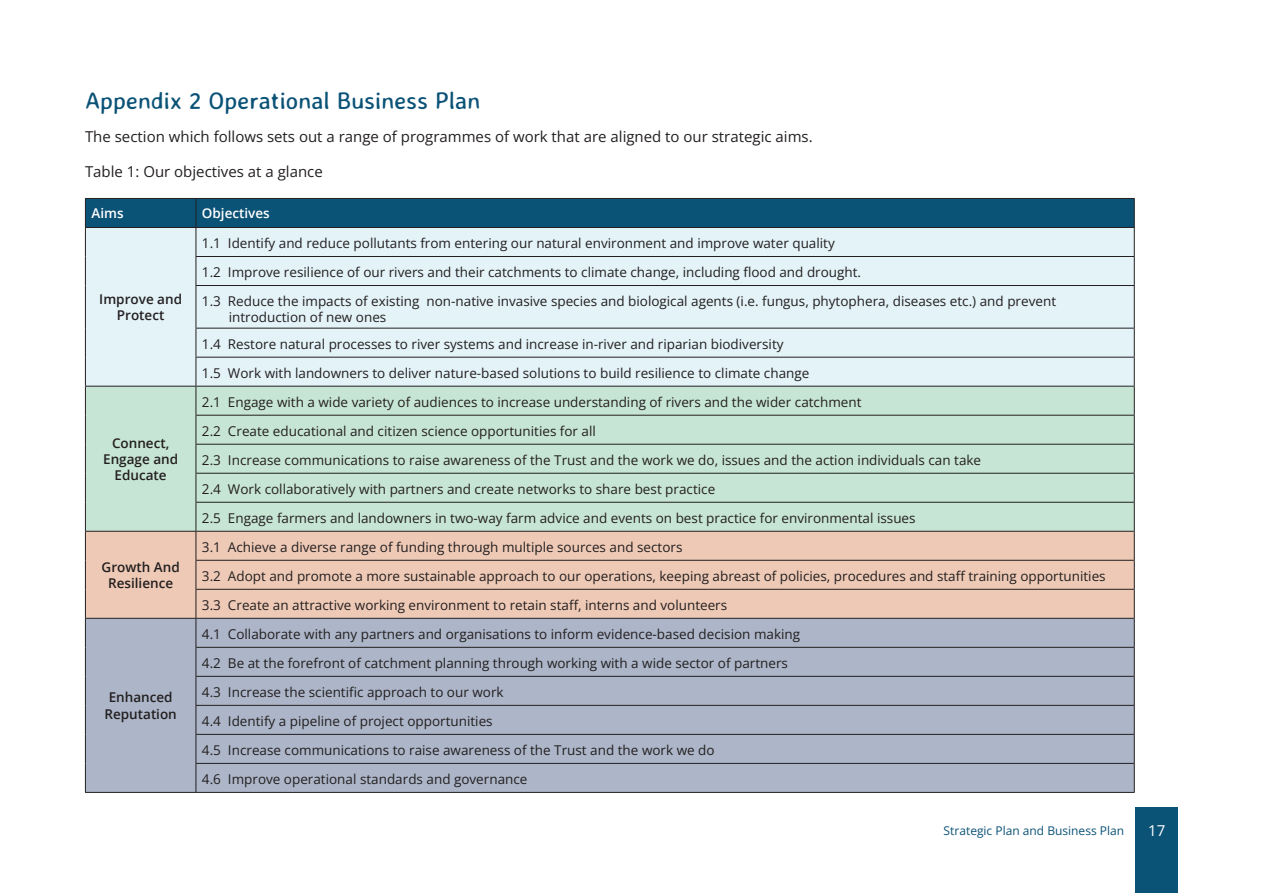
<style>
.page{position:relative;width:1263px;height:893px;background:#fff}
.page>*{position:absolute;margin:0;border:0;box-sizing:border-box;transform-origin:0 0}
.t1{font:24px "Averia Sans Libre";color:#0b5277}
.t2{font:15px "Open Sans";color:#231f20}
.t3{font:15px "Open Sans";color:#fff}
.t4{font:13.5px/16.2px "Open Sans";color:#231f20}
.t5{font:600 13.5px/16.2px "Open Sans";color:#231f20;text-align:center}
.t6{font:600 13.5px "Open Sans";color:#fff}
.t7{font:12px "Open Sans";color:#0b5277}
</style>
<div class="page">
<div style="left:1135px;top:808px;width:43px;height:85px;background:#0b5277"></div>
<div style="left:86px;top:285px;width:1048px;height:101px;background:#e3f3f8"></div>
<div style="left:86px;top:387px;width:1048px;height:144px;background:#c7e5d4"></div>
<div style="left:86px;top:532px;width:1048px;height:86px;background:#eecab6"></div>
<div style="left:86px;top:619px;width:1048px;height:173px;background:#acb6c8"></div>
<svg style="left:85px;top:198px;width:1050px;height:87px;background:#96b7c6"></svg>
<hr style="left:85px;top:285px;width:1px;height:43px;background:#231f20">
<hr style="left:196px;top:285px;width:939px;height:1px;background:#231f20">
<hr style="left:196px;top:286px;width:1px;height:42px;background:#231f20">
<hr style="left:1134px;top:286px;width:1px;height:42px;background:#231f20">
<hr style="left:196px;top:328px;width:939px;height:1px;background:#231f20">
<hr style="left:196px;top:357px;width:939px;height:1px;background:#231f20">
<hr style="left:85px;top:386px;width:111px;height:1px;background:#231f20">
<hr style="left:196px;top:386px;width:939px;height:1px;background:#231f20">
<hr style="left:196px;top:415px;width:939px;height:1px;background:#231f20">
<hr style="left:196px;top:444px;width:939px;height:1px;background:#231f20">
<hr style="left:196px;top:473px;width:939px;height:1px;background:#231f20">
<hr style="left:196px;top:502px;width:939px;height:1px;background:#231f20">
<hr style="left:85px;top:531px;width:111px;height:1px;background:#231f20">
<hr style="left:196px;top:531px;width:939px;height:1px;background:#231f20">
<hr style="left:196px;top:560px;width:939px;height:1px;background:#231f20">
<hr style="left:196px;top:589px;width:939px;height:1px;background:#231f20">
<hr style="left:85px;top:618px;width:111px;height:1px;background:#231f20">
<hr style="left:196px;top:618px;width:939px;height:1px;background:#231f20">
<hr style="left:196px;top:647px;width:939px;height:1px;background:#231f20">
<hr style="left:196px;top:676px;width:939px;height:1px;background:#231f20">
<hr style="left:196px;top:705px;width:939px;height:1px;background:#231f20">
<hr style="left:196px;top:734px;width:939px;height:1px;background:#231f20">
<svg style="left:85px;top:328px;width:1px;height:464px"></svg>
<hr style="left:196px;top:763px;width:939px;height:1px;background:#231f20">
<svg style="left:196px;top:328px;width:1px;height:464px"></svg>
<svg style="left:1134px;top:328px;width:1px;height:464px"></svg>
<hr style="left:85px;top:792px;width:111px;height:1px;background:#231f20">
<hr style="left:196px;top:792px;width:939px;height:1px;background:#231f20">
<p class="t1" style="left:85px;top:86px;width:397px">Appendix 2 Operational Business Plan</p>
<p class="t2" style="left:85px;top:126px;width:729px">The section which follows sets out a range of programmes of work that are aligned to our strategic aims.</p>
<p class="t2" style="left:85px;top:161px;width:239px">Table 1: Our objectives at a glance</p>
<p class="t6" style="left:91px;top:204px;width:34px">Aims</p>
<p class="t6" style="left:202px;top:204px;width:69px">Objectives</p>
<p class="t5" style="left:99px;top:291px;width:84px">Improve and<br>Protect</p>
<p class="t5" style="left:103px;top:434px;width:77px">Connect,<br>Engage and<br>Educate</p>
<p class="t5" style="left:102px;top:559px;width:80px">Growth And<br>Resilience</p>
<p class="t5" style="left:104px;top:689px;width:74px">Enhanced<br>Reputation</p>
<p class="t4" style="left:202px;top:235px;width:634px">1.1 Identify and reduce pollutants from entering our natural environment and improve water quality</p>
<p class="t4" style="left:202px;top:264px;width:661px">1.2 Improve resilience of our rivers and their catchments to climate change, including flood and drought.</p>
<p class="t4" style="left:229px;top:293px;width:829px;text-indent:-27px">1.3 Reduce the impacts of existing non-native invasive species and biological agents (i.e. fungus, phytophera, diseases etc.) and prevent introduction of new ones</p>
<p class="t4" style="left:202px;top:335px;width:583px">1.4 Restore natural processes to river systems and increase in-river and riparian biodiversity</p>
<p class="t4" style="left:202px;top:364px;width:609px">1.5 Work with landowners to deliver nature-based solutions to build resilience to climate change</p>
<p class="t4" style="left:202px;top:393px;width:661px">2.1 Engage with a wide variety of audiences to increase understanding of rivers and the wider catchment</p>
<p class="t4" style="left:202px;top:422px;width:395px">2.2 Create educational and citizen science opportunities for all</p>
<p class="t4" style="left:202px;top:451px;width:781px">2.3 Increase communications to raise awareness of the Trust and the work we do, issues and the action individuals can take</p>
<p class="t4" style="left:202px;top:480px;width:515px">2.4 Work collaboratively with partners and create networks to share best practice</p>
<p class="t4" style="left:202px;top:509px;width:715px">2.5 Engage farmers and landowners in two-way farm advice and events on best practice for environmental issues</p>
<p class="t4" style="left:202px;top:538px;width:482px">3.1 Achieve a diverse range of funding through multiple sources and sectors</p>
<p class="t4" style="left:202px;top:567px;width:905px">3.2 Adopt and promote a more sustainable approach to our operations, keeping abreast of policies, procedures and staff training opportunities</p>
<p class="t4" style="left:202px;top:596px;width:527px">3.3 Create an attractive working environment to retain staff, interns and volunteers</p>
<p class="t4" style="left:202px;top:625px;width:600px">4.1 Collaborate with any partners and organisations to inform evidence-based decision making</p>
<p class="t4" style="left:202px;top:654px;width:588px">4.2 Be at the forefront of catchment planning through working with a wide sector of partners</p>
<p class="t4" style="left:202px;top:683px;width:303px">4.3 Increase the scientific approach to our work</p>
<p class="t4" style="left:202px;top:712px;width:292px">4.4 Identify a pipeline of project opportunities</p>
<p class="t4" style="left:202px;top:741px;width:514px">4.5 Increase communications to raise awareness of the Trust and the work we do</p>
<p class="t4" style="left:202px;top:770px;width:327px">4.6 Improve operational standards and governance</p>
<p class="t7" style="left:944px;top:822px;width:182px">Strategic Plan and Business Plan</p>
<p class="t3" style="left:1148px;top:821px;width:19px">17</p>
</div>
